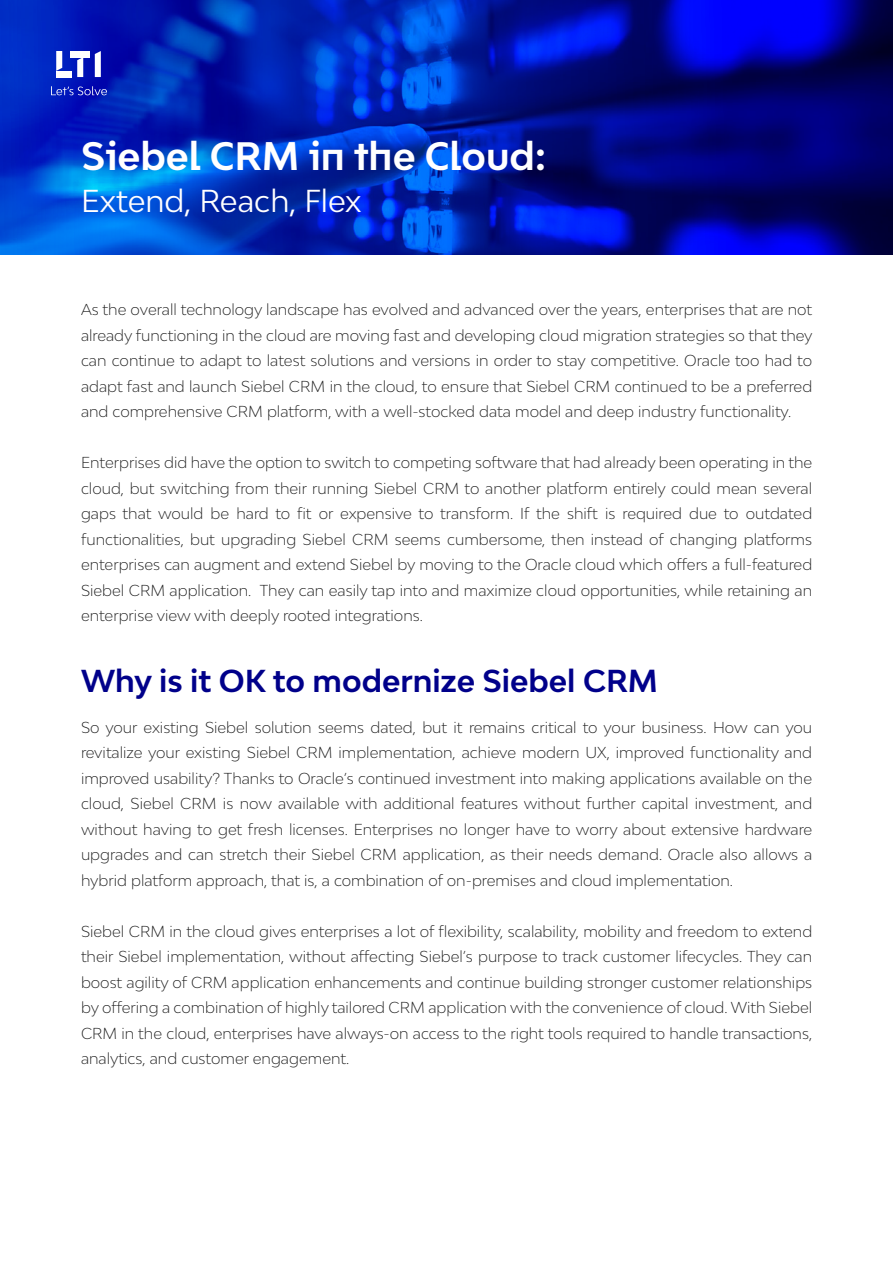
<style>
.page{position:relative;width:893px;height:1263px;background:#fff}
.page>*{position:absolute;margin:0;border:0;box-sizing:border-box;transform-origin:0 0}
.t1{font:700 37.5px "Bw Modelica LTIBETA03";color:#fff}
.t2{font:700 30px "Bw Modelica";color:#00008a}
.t3{font:30px "Bw Modelica";color:#fff}
.t4{font:300 15px/25.5px "Bw Modelica";color:#000;text-align:justify}
</style>
<div class="page">
<svg style="left:0;top:0;width:893px;height:255px;background:#001ea6"></svg>
<svg style="left:56px;top:51px;width:6px;height:20px"></svg>
<div style="left:56px;top:71px;width:16px;height:6px;background:#fff"></div>
<div style="left:71px;top:51px;width:19px;height:6px;background:#fff"></div>
<svg style="left:77px;top:57px;width:6px;height:20px"></svg>
<svg style="left:95px;top:51px;width:6px;height:26px"></svg>
<svg style="left:51px;top:86px;width:56px;height:9px"></svg>
<h1 class="t1" style="left:81px;top:131px;width:466px">Siebel CRM in the Cloud:</h1>
<h2 class="t3" style="left:81px;top:181px;width:282px">Extend, Reach, Flex</h2>
<p class="t4" style="left:81px;top:297px;width:733px">As the overall technology landscape has evolved and advanced over the years, enterprises that are not already functioning in the cloud are moving fast and developing cloud migration strategies so that they can continue to adapt to latest solutions and versions in order to stay competitive. Oracle too had to adapt fast and launch Siebel CRM in the cloud, to ensure that Siebel CRM continued to be a preferred and comprehensive CRM platform, with a well-stocked data model and deep industry functionality.</p>
<p class="t4" style="left:81px;top:450px;width:733px">Enterprises did have the option to switch to competing software that had already been operating in the cloud, but switching from their running Siebel CRM to another platform entirely could mean several gaps that would be hard to fit or expensive to transform. If the shift is required due to outdated functionalities, but upgrading Siebel CRM seems cumbersome, then instead of changing platforms enterprises can augment and extend Siebel by moving to the Oracle cloud which offers a full-featured Siebel CRM application. They can easily tap into and maximize cloud opportunities, while retaining an enterprise view with deeply rooted integrations.</p>
<h2 class="t2" style="left:81px;top:661px;width:578px">Why is it OK to modernize Siebel CRM</h2>
<p class="t4" style="left:81px;top:714px;width:733px">So your existing Siebel solution seems dated, but it remains critical to your business. How can you revitalize your existing Siebel CRM implementation, achieve modern UX, improved functionality and improved usability? Thanks to Oracle’s continued investment into making applications available on the cloud, Siebel CRM is now available with additional features without further capital investment, and without having to get fresh licenses. Enterprises no longer have to worry about extensive hardware upgrades and can stretch their Siebel CRM application, as their needs demand. Oracle also allows a hybrid platform approach, that is, a combination of on-premises and cloud implementation.</p>
<p class="t4" style="left:81px;top:918px;width:733px">Siebel CRM in the cloud gives enterprises a lot of flexibility, scalability, mobility and freedom to extend their Siebel implementation, without affecting Siebel’s purpose to track customer lifecycles. They can boost agility of CRM application enhancements and continue building stronger customer relationships by offering a combination of highly tailored CRM application with the convenience of cloud. With Siebel CRM in the cloud, enterprises have always-on access to the right tools required to handle transactions, analytics, and customer engagement.</p>
</div>
